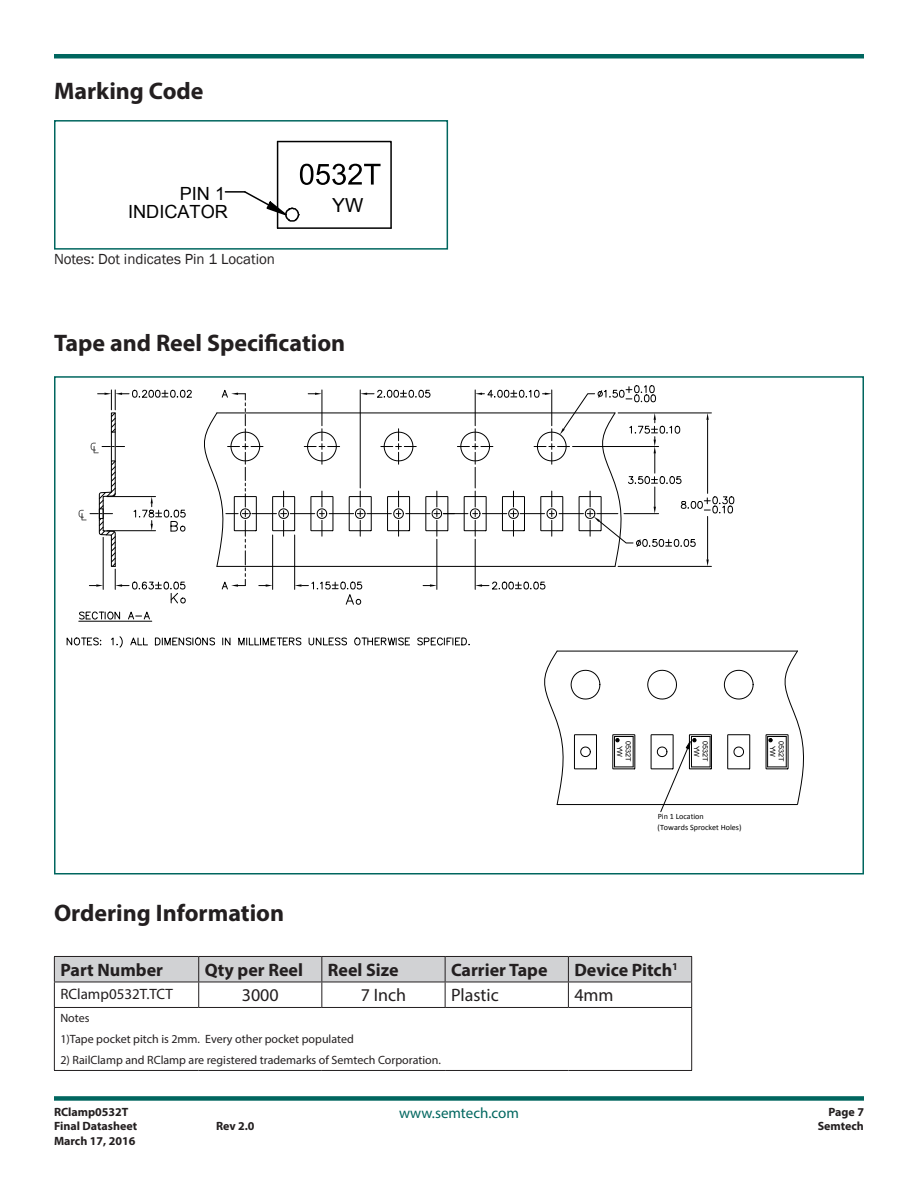
<style>
.page{position:relative;width:918px;height:1188px;background:#fff}
.page>*{position:absolute;margin:0;border:0;box-sizing:border-box;transform-origin:0 0}
.t1{font:700 24px "Myriad Pro";color:#231f20}
.t2{font:19.35px "Arial";color:#000}
.t3{font:18.15px/18.8px "Arial";color:#000;text-align:right}
.t4{font:700 18px "Myriad Pro";color:#231f20}
.t5{font:18px "Myriad Pro";color:#231f20}
.t6{font:15px "Franklin Gothic";color:#231f20}
.t7{font:15px "Myriad Pro";color:#00665f}
.t8{font:15px "Myriad Pro";color:#231f20}
.t9{font:12px/21px "Myriad Pro";color:#231f20}
.t10{font:700 12px/14.4px "Myriad Pro";color:#231f20}
.t11{font:8.1px/10.8px "Calibri";color:#000}
.t12{font:7.2px/8.7px "Arial";color:#000;text-align:center}
</style>
<div class="page">
<div style="left:54px;top:1096px;width:810px;height:5px;background:#00665f"></div>
<hr style="left:54px;top:54px;width:810px;height:4px;background:#00665f">
<svg style="left:66px;top:637px;width:35px;height:9px"></svg>
<svg style="left:111px;top:636px;width:12px;height:12px"></svg>
<svg style="left:130px;top:637px;width:18px;height:9px"></svg>
<svg style="left:155px;top:637px;width:60px;height:9px"></svg>
<svg style="left:222px;top:637px;width:9px;height:9px"></svg>
<svg style="left:238px;top:637px;width:64px;height:9px"></svg>
<svg style="left:308px;top:637px;width:39px;height:9px"></svg>
<svg style="left:354px;top:637px;width:56px;height:9px"></svg>
<svg style="left:417px;top:637px;width:53px;height:9px"></svg>
<svg style="left:79px;top:611px;width:41px;height:10px"></svg>
<svg style="left:128px;top:611px;width:22px;height:9px"></svg>
<hr style="left:79px;top:621px;width:73px;height:1px;background:#000">
<svg style="left:79px;top:389px;width:113px;height:215px"></svg>
<svg style="left:204px;top:385px;width:531px;height:220px"></svg>
<svg style="left:54px;top:956px;width:638px;height:51px"></svg>
<hr style="left:54px;top:1007px;width:145px;height:1px;background:#231f20">
<hr style="left:54px;top:1008px;width:1px;height:62px;background:#231f20">
<hr style="left:199px;top:1007px;width:123px;height:1px;background:#231f20">
<hr style="left:322px;top:1007px;width:123px;height:1px;background:#231f20">
<hr style="left:445px;top:1007px;width:123px;height:1px;background:#231f20">
<hr style="left:568px;top:1007px;width:124px;height:1px;background:#231f20">
<hr style="left:691px;top:1008px;width:1px;height:62px;background:#231f20">
<hr style="left:54px;top:1070px;width:145px;height:1px;background:#231f20">
<hr style="left:199px;top:1070px;width:123px;height:1px;background:#231f20">
<hr style="left:322px;top:1070px;width:123px;height:1px;background:#231f20">
<hr style="left:445px;top:1070px;width:123px;height:1px;background:#231f20">
<hr style="left:568px;top:1070px;width:124px;height:1px;background:#231f20">
<hr style="left:225px;top:191px;width:20px;height:2px;background:#000">
<svg style="left:243px;top:140px;width:149px;height:89px"></svg>
<div style="left:54px;top:120px;width:394px;height:130px;border:2px solid #00665f"></div>
<hr style="left:557px;top:651px;width:240px;height:1px;background:#000">
<svg style="left:647px;top:669px;width:30px;height:31px"></svg>
<svg style="left:724px;top:669px;width:30px;height:31px"></svg>
<hr style="left:557px;top:804px;width:240px;height:1px;background:#000">
<svg style="left:544px;top:650px;width:57px;height:155px"></svg>
<svg style="left:612px;top:734px;width:24px;height:36px"></svg>
<svg style="left:727px;top:734px;width:23px;height:36px"></svg>
<svg style="left:650px;top:734px;width:62px;height:78px"></svg>
<svg style="left:765px;top:650px;width:39px;height:155px"></svg>
<h1 class="t1" style="left:54px;top:75px;width:151px">Marking Code</h1>
<h3 class="t3" style="left:128px;top:184px;width:101px">PIN 1<br>INDICATOR</h3>
<h2 class="t2" style="left:332px;top:192px;width:33px">YW</h2>
<p class="t6" style="left:54px;top:250px;width:223px">Notes: Dot indicates Pin 1 Location</p>
<h1 class="t1" style="left:54px;top:327px;width:293px">Tape and Reel Specification</h1>
<p class="t12" style="left:633px;top:741px;width:22px;rotate:90deg">0532T<br>YW</p>
<p class="t12" style="left:710px;top:741px;width:22px;rotate:90deg">0532T<br>YW</p>
<p class="t12" style="left:786px;top:741px;width:22px;rotate:90deg">0532T<br>YW</p>
<p class="t11" style="left:658px;top:811px;width:86px">Pin 1 Location<br>(Towards Sprocket Holes)</p>
<h1 class="t1" style="left:54px;top:898px;width:232px">Ordering Information</h1>
<h3 class="t4" style="left:60px;top:958px;width:104px">Part Number</h3>
<h3 class="t4" style="left:205px;top:958px;width:100px">Qty per Reel</h3>
<h3 class="t4" style="left:328px;top:958px;width:72px">Reel Size</h3>
<h3 class="t4" style="left:451px;top:958px;width:98px">Carrier Tape</h3>
<h3 class="t4" style="left:574px;top:958px;width:105px">Device Pitch<sup>1</sup></h3>
<p class="t8" style="left:60px;top:985px;width:114px">RClamp0532T.TCT</p>
<h3 class="t5" style="left:242px;top:984px;width:38px">3000</h3>
<h3 class="t5" style="left:361px;top:984px;width:47px">7 Inch</h3>
<h3 class="t5" style="left:451px;top:984px;width:49px">Plastic</h3>
<h3 class="t5" style="left:574px;top:984px;width:41px">4mm</h3>
<p class="t9" style="left:60px;top:1008px;width:295px">Notes<br>1)Tape pocket pitch is 2mm. Every other pocket populated</p>
<p class="t9" style="left:60px;top:1050px;width:382px">2) RailClamp and RClamp are registered trademarks of Semtech Corporation.</p>
<p class="t10" style="left:54px;top:1104px;width:85px">RClamp0532T<br>Final Datasheet</p>
<p class="t10" style="left:54px;top:1133px;width:83px">March 17, 2016</p>
<p class="t10" style="left:216px;top:1119px;width:40px">Rev 2.0</p>
<p class="t7" style="left:399px;top:1104px;width:121px">www.semtech.com</p>
<p class="t10" style="left:818px;top:1104px;width:48px;text-align:right">Page 7<br>Semtech</p>
</div>
